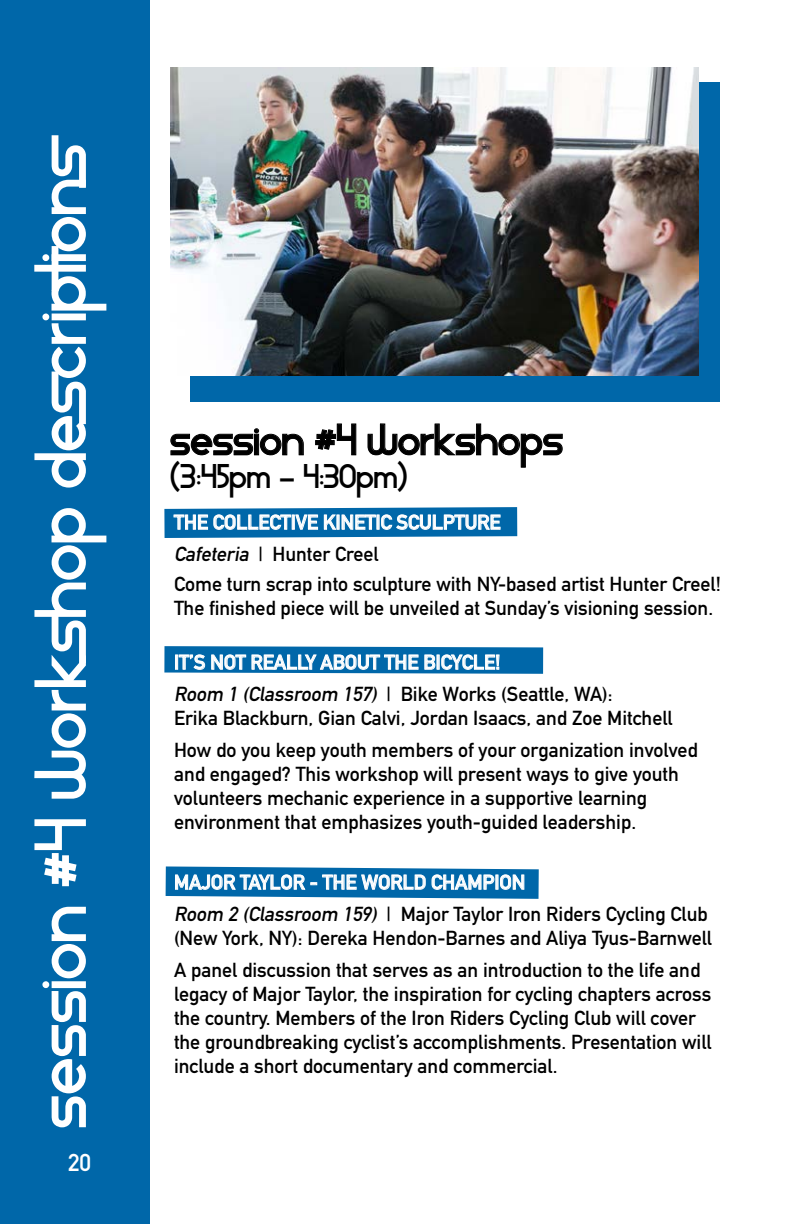
<style>
.page{position:relative;width:792px;height:1224px;background:#fff}
.page>*{position:absolute;margin:0;border:0;box-sizing:border-box;transform-origin:0 0}
.t1{font:60px "Star Avenue";color:#fff}
.t2{font:36px "Star Avenue";color:#000}
.t3{font:28px "Star Avenue";color:#000}
.t4{font:700 24px "DIN Alternate";color:#fff}
.t5{font:700 20px/24px "DIN Alternate";color:#000}
.t6{font:700 20px/32px "DIN Alternate";color:#fff}
.s1{font-style:italic;color:#000}
.s2{color:#000}
.s3{color:#fff}
.s4{font-style:italic}
</style>
<div class="page">
<svg style="left:164px;top:507px;width:353px;height:31px;background:#3888bb"></svg>
<svg style="left:164px;top:646px;width:379px;height:28px;background:#3788bb"></svg>
<svg style="left:166px;top:866px;width:373px;height:33px;background:#418dbe"></svg>
<svg style="left:170px;top:429px;width:134px;height:27px"></svg>
<svg style="left:315px;top:423px;width:42px;height:33px"></svg>
<svg style="left:367px;top:423px;width:196px;height:45px"></svg>
<div style="left:190px;top:83px;width:530px;height:319px;background:#0067a9"></div>
<img style="left:170px;top:68px;width:529px;height:308px">
<div style="left:0;top:0;width:150px;height:1224px;background:#0067a9"></div>
<h1 class="t1" style="left:27px;top:1129px;width:1005px;rotate:-90deg">session #4 WORKSHOP DESCRIPTIONS</h1>
<p class="t4" style="left:68px;top:1144px;width:25px">20</p>
<h2 class="t2" style="left:170px;top:419px;width:395px">session #4 Workshops</h2>
<h3 class="t3" style="left:170px;top:461px;width:239px">(3:45pm - 4:30pm)</h3>
<p class="t6" style="left:174px;top:505px;width:328px">THE COLLECTIVE KINETIC SCULPTURE<br><span class="s1">Cafeteria</span> <span class="s2">| Hunter Creel</span></p>
<p class="t5" style="left:174px;top:571px;width:548px">Come turn scrap into sculpture with NY-based artist Hunter Creel!<br>The finished piece will be unveiled at Sunday’s visioning session.</p>
<p class="t6" style="left:174px;top:645px;width:440px">IT’S NOT REALLY ABOUT THE BICYCLE!<br><span class="s1">Room 1 (Classroom 157)</span> <span class="s2">| Bike Works (Seattle, WA):</span></p>
<p class="t5" style="left:174px;top:701px;width:525px;line-height:32px">Erika Blackburn, Gian Calvi, Jordan Isaacs, and Zoe Mitchell<br>How do you keep youth members of your organization involved</p>
<p class="t5" style="left:174px;top:761px;width:506px">and engaged? This workshop will present ways to give youth volunteers mechanic experience in a supportive learning environment that emphasizes youth-guided leadership.</p>
<p class="t5" style="left:174px;top:865px;width:535px;line-height:32px"><span class="s3">MAJOR TAYLOR - THE WORLD CHAMPION<br></span><span class="s4">Room 2 (Classroom 159)</span> | Major Taylor Iron Riders Cycling Club</p>
<p class="t5" style="left:174px;top:921px;width:540px;line-height:32px">(New York, NY): Dereka Hendon-Barnes and Aliya Tyus-Barnwell<br>A panel discussion that serves as an introduction to the life and</p>
<p class="t5" style="left:174px;top:981px;width:539px">legacy of Major Taylor, the inspiration for cycling chapters across the country. Members of the Iron Riders Cycling Club will cover the groundbreaking cyclist’s accomplishments. Presentation will include a short documentary and commercial.</p>
</div>
